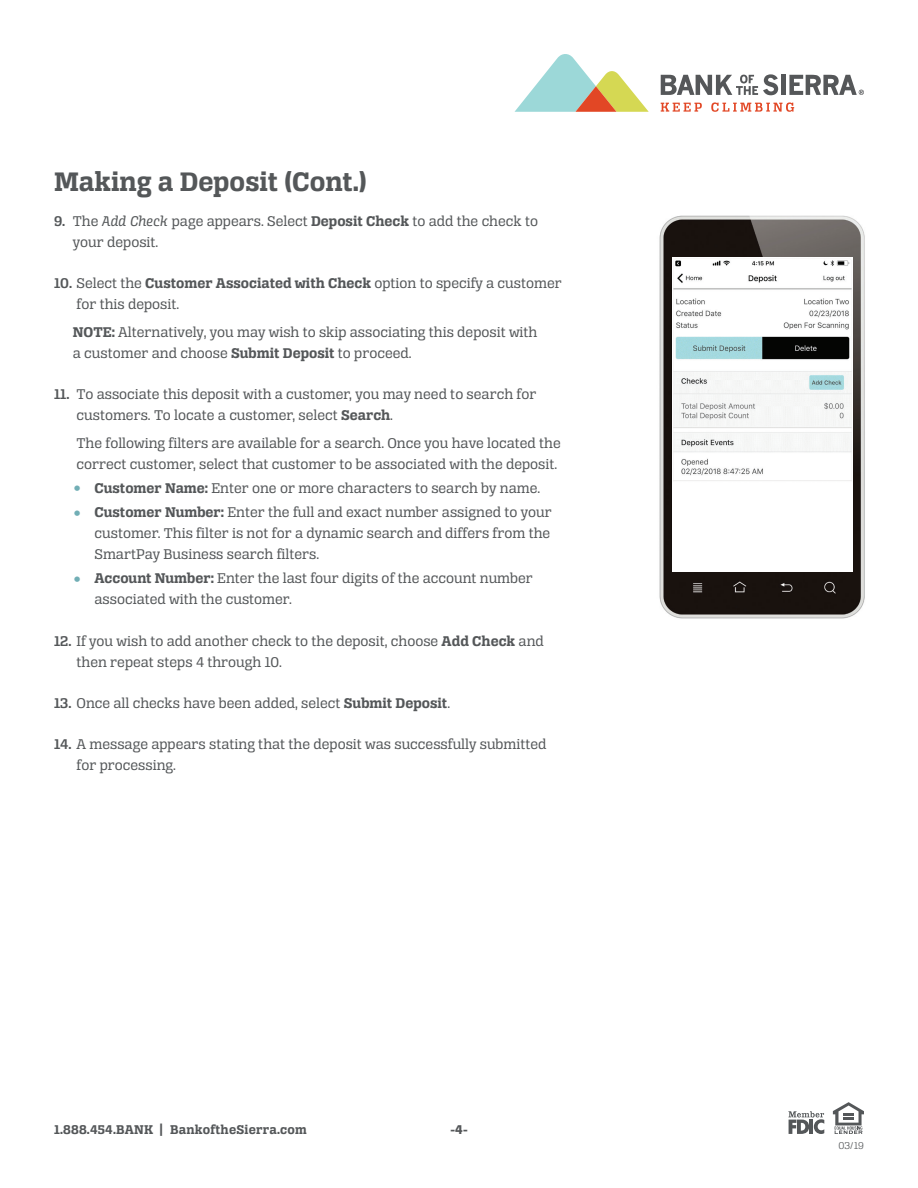
<style>
.page{position:relative;width:918px;height:1188px;background:#fff}
.page>*{position:absolute;margin:0;border:0;box-sizing:border-box;transform-origin:0 0}
.Paragraph_Style_2{font:28.5px "Alianza Slab 700";color:#545759}
.Paragraph_Style_2-2{font:15px/21px "Alianza Slab 400";color:#545759}
.bullet{font:15px/21px "Alianza Slab 400";color:#545759;text-align:justify}
.t1{font:13.5px "Alianza Slab 700";letter-spacing:.015em;color:#545759}
.t2{font:13.5px "Alianza Slab 800";color:#545759}
.t3{font:10.5px "Alianza Slab 300";color:#545759}
.s1{font-family:"Alianza Slab 600"}
.s2{font-family:"Alianza Italic 400"}
.s3{font-family:"Alianza Slab 700"}
.s4{font-family:"News Gothic";color:#71aeb5}
</style>
<div class="page">
<svg style="left:833px;top:1102px;width:31px;height:32px"></svg>
<svg style="left:788px;top:1111px;width:36px;height:23px"></svg>
<hr style="left:810px;top:1120px;width:3px;height:14px;background:#545759">
<div style="left:781px;top:75px;width:5px;height:20px;background:#555759"></div>
<svg style="left:661px;top:74px;width:117px;height:21px"></svg>
<svg style="left:515px;top:54px;width:134px;height:58px"></svg>
<svg style="left:661px;top:103px;width:41px;height:9px"></svg>
<svg style="left:711px;top:102px;width:83px;height:10px"></svg>
<svg style="left:789px;top:75px;width:75px;height:20px"></svg>
<img style="left:659px;top:215px;width:206px;height:404px">
<img style="left:672px;top:257px;width:181px;height:315px">
<p class="Paragraph_Style_2" style="left:54px;top:165px;width:314px">Making a Deposit (Cont.)</p>
<p class="Paragraph_Style_2-2" style="left:73px;top:210px;width:467px;text-indent:-19px"><span class="s1">9.</span> The <span class="s2">Add Check</span> page appears. Select <span class="s3">Deposit Check</span> to add the check to your deposit.</p>
<p class="Paragraph_Style_2-2" style="left:76px;top:272px;width:487px;text-indent:-22px"><span class="s1">10.</span> Select the <span class="s3">Customer Associated with Check</span> option to specify a customer for this deposit.</p>
<p class="Paragraph_Style_2-2" style="left:73px;top:321px;width:466px"><span class="s3">NOTE:</span> Alternatively, you may wish to skip associating this deposit with a customer and choose <span class="s3">Submit Deposit</span> to proceed.</p>
<p class="Paragraph_Style_2-2" style="left:76px;top:383px;width:461px;text-indent:-22px"><span class="s1">11.</span> To associate this deposit with a customer, you may need to search for customers. To locate a customer, select <span class="s3">Search</span>.</p>
<p class="Paragraph_Style_2-2" style="left:76px;top:432px;width:486px">The following filters are available for a search. Once you have located the correct customer, select that customer to be associated with the deposit.</p>
<p class="bullet" style="left:74px;top:477px;width:468px"><span class="s4">•</span> <span class="s3">Customer Name:</span> Enter one or more characters to search by name.</p>
<p class="bullet" style="left:94px;top:502px;width:459px;text-indent:-21px"><span class="s4">•</span> <span class="s3">Customer Number:</span> Enter the full and exact number assigned to your customer. This filter is not for a dynamic search and differs from the SmartPay Business search filters.</p>
<p class="bullet" style="left:94px;top:568px;width:440px;text-indent:-21px"><span class="s4">•</span> <span class="s3">Account Number:</span> Enter the last four digits of the account number associated with the customer.</p>
<p class="Paragraph_Style_2-2" style="left:76px;top:630px;width:469px;text-indent:-22px"><span class="s1">12.</span> If you wish to add another check to the deposit, choose <span class="s3">Add Check</span> and then repeat steps 4 through 10.</p>
<p class="Paragraph_Style_2-2" style="left:54px;top:692px;width:398px"><span class="s1">13.</span> Once all checks have been added, select <span class="s3">Submit Deposit</span>.</p>
<p class="Paragraph_Style_2-2" style="left:76px;top:734px;width:472px;text-indent:-22px"><span class="s1">14.</span> A message appears stating that the deposit was successfully submitted for processing.</p>
<p class="t1" style="left:54px;top:1122px;width:254px">1.888.454.BANK | BankoftheSierra.com</p>
<p class="t2" style="left:450px;top:1122px;width:19px">-4-</p>
<p class="t3" style="left:838px;top:1139px;width:27px">03/19</p>
</div>
